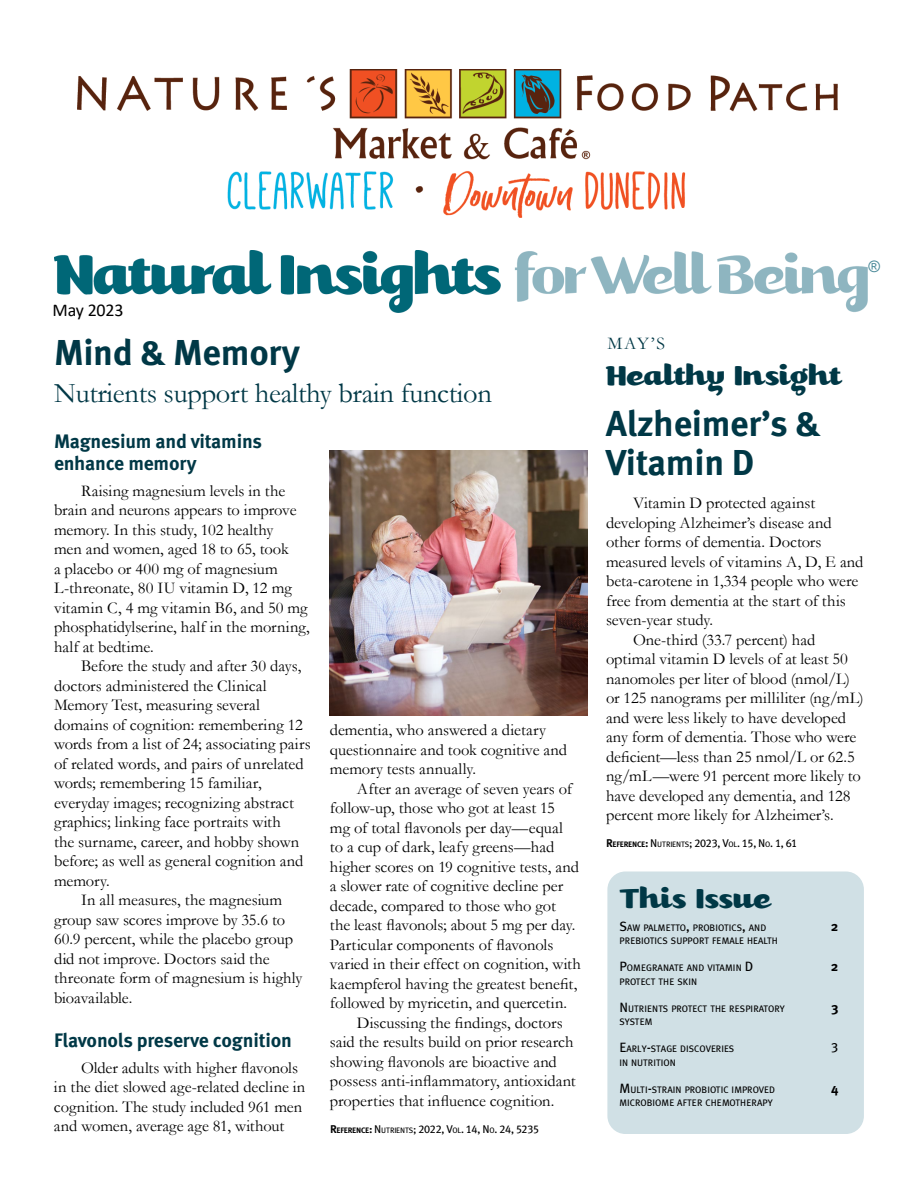
<style>
.page{position:relative;width:918px;height:1188px;background:#fff}
.page>*{position:absolute;margin:0;border:0;box-sizing:border-box;transform-origin:0 0}
.t1{font:700 36px/39px "Meta OT";letter-spacing:-.01em;color:#003846}
.t2{font:33px "Kari OSF";color:#003846}
.t3{font:28.5px "Garamond";letter-spacing:-.01em;color:#003846}
.t4{font:700 19.5px/22.5px "Meta OT";letter-spacing:-.01em;color:#003846}
.t5{font:18px "Calibri";letter-spacing:-.01em;color:#000}
.t6{font:18px "Garamond";color:#003846}
.t7{font:16.5px/19.5px "Garamond";color:#000}
.t8{font:15.75px "Arial";color:#4a8998}
.t9{font:700 13.5px "Meta OT";color:#000}
.t10{font:13.5px "Meta Plus Book Caps";color:#000}
.t11{font:11.25px "Meta Plus Book Caps";letter-spacing:-.025em;color:#000}
.t12{font:9.45px "Meta Plus";color:#000}
.t13{font:9.45px "Meta Plus Book Caps";color:#000}
.s1{font-family:"Meta Plus Bold Caps"}
.s2{font-family:"Meta Plus Bold Caps";font-size:7.8px}
.s3{font-size:7.8px}
.s4{font-size:13.5px}
</style>
<div class="page">
<img style="left:54px;top:251px;width:813px;height:61px">
<div style="left:607px;top:872px;width:257px;height:262px;background:#d0e0e5;border-radius:18px"></div>
<img style="left:330px;top:451px;width:258px;height:264px">
<img style="left:77px;top:69px;width:761px;height:148px">
<p class="t5" style="left:52px;top:297px;width:73px">May 2023</p>
<h1 class="t1" style="left:54px;top:333px;width:248px">Mind &amp; Memory</h1>
<h3 class="t3" style="left:54px;top:374px;width:439px">Nutrients support healthy brain function</h3>
<p class="t4" style="left:54px;top:430px;width:210px">Magnesium and vitamins enhance memory</p>
<p class="t7" style="left:54px;top:480px;width:257px;text-indent:27px">Raising magnesium levels in the brain and neurons appears to improve memory. In this study, 102 healthy<br>men and women, aged 18 to 65, took<br>a placebo or 400 mg of magnesium<br>L-threonate, 80 IU vitamin D, 12 mg vitamin C, 4 mg vitamin B6, and 50 mg phosphatidylserine, half in the morning, half at bedtime.</p>
<p class="t7" style="left:81px;top:656px;width:222px">Before the study and after 30 days,</p>
<p class="t7" style="left:54px;top:675px;width:214px">doctors administered the Clinical</p>
<p class="t7" style="left:54px;top:695px;width:207px">Memory Test, measuring several</p>
<p class="t7" style="left:54px;top:714px;width:250px">domains of cognition: remembering 12</p>
<p class="t7" style="left:54px;top:734px;width:258px">words from a list of 24; associating pairs</p>
<p class="t7" style="left:54px;top:753px;width:251px">of related words, and pairs of unrelated</p>
<p class="t7" style="left:54px;top:773px;width:209px">words; remembering 15 familiar,</p>
<p class="t7" style="left:54px;top:792px;width:241px">everyday images; recognizing abstract</p>
<p class="t7" style="left:54px;top:812px;width:228px">graphics; linking face portraits with</p>
<p class="t7" style="left:54px;top:831px;width:247px">the surname, career, and hobby shown</p>
<p class="t7" style="left:54px;top:851px;width:251px">before; as well as general cognition and</p>
<p class="t7" style="left:54px;top:870px;width:57px">memory.</p>
<p class="t7" style="left:81px;top:890px;width:203px">In all measures, the magnesium</p>
<p class="t7" style="left:54px;top:909px;width:233px">group saw scores improve by 35.6 to</p>
<p class="t7" style="left:54px;top:929px;width:241px">60.9 percent, while the placebo group</p>
<p class="t7" style="left:54px;top:948px;width:217px">did not improve. Doctors said the</p>
<p class="t7" style="left:54px;top:968px;width:250px">threonate form of magnesium is highly</p>
<p class="t7" style="left:54px;top:987px;width:80px">bioavailable.</p>
<p class="t4" style="left:54px;top:1029px;width:239px">Flavonols preserve cognition</p>
<p class="t7" style="left:54px;top:1057px;width:253px;text-indent:27px">Older adults with higher flavonols in the diet slowed age-related decline in cognition. The study included 961 men and women, average age 81, without</p>
<p class="t7" style="left:330px;top:720px;width:239px">dementia, who answered a dietary questionnaire and took cognitive and memory tests annually.</p>
<p class="t7" style="left:357px;top:778px;width:217px">After an average of seven years of</p>
<p class="t7" style="left:330px;top:798px;width:226px">follow-up, those who got at least 15</p>
<p class="t7" style="left:330px;top:817px;width:234px">mg of total flavonols per day—equal</p>
<p class="t7" style="left:330px;top:837px;width:226px">to a cup of dark, leafy greens—had</p>
<p class="t7" style="left:330px;top:856px;width:251px">higher scores on 19 cognitive tests, and</p>
<p class="t7" style="left:330px;top:876px;width:235px">a slower rate of cognitive decline per</p>
<p class="t7" style="left:330px;top:895px;width:227px">decade, compared to those who got</p>
<p class="t7" style="left:330px;top:915px;width:247px">the least flavonols; about 5 mg per day.</p>
<p class="t7" style="left:330px;top:934px;width:225px">Particular components of flavonols</p>
<p class="t7" style="left:330px;top:954px;width:252px">varied in their effect on cognition, with</p>
<p class="t7" style="left:330px;top:973px;width:249px">kaempferol having the greatest benefit,</p>
<p class="t7" style="left:330px;top:993px;width:239px">followed by myricetin, and quercetin.</p>
<p class="t7" style="left:357px;top:1012px;width:207px">Discussing the findings, doctors</p>
<p class="t7" style="left:330px;top:1032px;width:245px">said the results build on prior research</p>
<p class="t7" style="left:330px;top:1052px;width:228px">showing flavonols are bioactive and</p>
<p class="t7" style="left:330px;top:1071px;width:247px">possess anti-inflammatory, antioxidant</p>
<p class="t7" style="left:330px;top:1091px;width:226px">properties that influence cognition.</p>
<p class="t11" style="left:330px;top:1122px;width:211px"><span class="s1">R</span><span class="s2">EFERENCE</span><span class="s1">:</span> N <span class="s3">UTRIENTS</span>; 2022, V<span class="s3">OL</span>. 14, N <span class="s3">O</span>. 24, 5235</p>
<p class="t8" style="left:868px;top:255px;width:13px">®</p>
<p class="t6" style="left:607px;top:332px;width:59px">MAY’S</p>
<h2 class="t2" style="left:606px;top:355px;width:237px">Healthy Insight</h2>
<h1 class="t1" style="left:606px;top:405px;width:216px">Alzheimer’s &amp;<br>Vitamin D</h1>
<p class="t7" style="left:633px;top:493px;width:184px">Vitamin D protected against</p>
<p class="t7" style="left:606px;top:512px;width:227px">developing Alzheimer’s disease and</p>
<p class="t7" style="left:606px;top:532px;width:217px">other forms of dementia. Doctors</p>
<p class="t7" style="left:606px;top:551px;width:259px">measured levels of vitamins A, D, E and</p>
<p class="t7" style="left:606px;top:571px;width:254px">beta-carotene in 1,334 people who were</p>
<p class="t7" style="left:606px;top:590px;width:241px">free from dementia at the start of this</p>
<p class="t7" style="left:606px;top:610px;width:109px">seven-year study.</p>
<p class="t7" style="left:633px;top:629px;width:184px">One-third (33.7 percent) had</p>
<p class="t7" style="left:606px;top:649px;width:243px">optimal vitamin D levels of at least 50</p>
<p class="t7" style="left:606px;top:668px;width:246px">nanomoles per liter of blood (nmol/L)</p>
<p class="t7" style="left:606px;top:688px;width:259px">or 125 nanograms per milliliter (ng/mL)</p>
<p class="t7" style="left:606px;top:707px;width:242px">and were less likely to have developed</p>
<p class="t7" style="left:606px;top:727px;width:252px">any form of dementia. Those who were</p>
<p class="t7" style="left:606px;top:746px;width:251px">deficient—less than 25 nmol/L or 62.5</p>
<p class="t7" style="left:606px;top:766px;width:257px">ng/mL—were 91 percent more likely to</p>
<p class="t7" style="left:606px;top:785px;width:246px">have developed any dementia, and 128</p>
<p class="t7" style="left:606px;top:805px;width:229px">percent more likely for Alzheimer’s.</p>
<p class="t11" style="left:606px;top:837px;width:193px"><span class="s1">R</span><span class="s2">EFERENCE</span><span class="s1">:</span> N <span class="s3">UTRIENTS</span>; 2023, V<span class="s3">OL</span>. 15, N <span class="s3">O</span>. 1, 61</p>
<h2 class="t2" style="left:620px;top:879px;width:153px">This Issue</h2>
<p class="t12" style="left:619px;top:922px;width:148px"><span class="s4">S</span>AW PALMETTO<span class="s4">,</span> PROBIOTICS<span class="s4">,</span> AND</p>
<p class="t9" style="left:831px;top:918px;width:9px">2</p>
<p class="t12" style="left:619px;top:936px;width:160px">PREBIOTICS SUPPORT FEMALE HEALTH</p>
<p class="t12" style="left:619px;top:963px;width:130px"><span class="s4">P</span>OMEGRANATE AND VITAMIN <span class="s4">D</span></p>
<p class="t9" style="left:831px;top:958px;width:9px">2</p>
<p class="t12" style="left:619px;top:976px;width:79px">PROTECT THE SKIN</p>
<p class="t12" style="left:619px;top:1003px;width:167px"><span class="s4">N</span> UTRIENTS PROTECT THE RESPIRATORY</p>
<p class="t9" style="left:831px;top:999px;width:9px">3</p>
<p class="t12" style="left:619px;top:1017px;width:34px">SYSTEM</p>
<p class="t13" style="left:619px;top:1044px;width:116px"><span class="s4">E</span>ARLY<span class="s4">-</span>STAGE DISCOVERIES</p>
<p class="t10" style="left:831px;top:1040px;width:9px">3</p>
<p class="t13" style="left:619px;top:1057px;width:58px">IN NUTRITION</p>
<p class="t12" style="left:619px;top:1084px;width:157px"><span class="s4">M</span> ULTI<span class="s4">-</span>STRAIN PROBIOTIC IMPROVED</p>
<p class="t9" style="left:831px;top:1080px;width:9px">4</p>
<p class="t12" style="left:619px;top:1098px;width:155px">MICROBIOME AFTER CHEMOTHERAPY</p>
</div>
